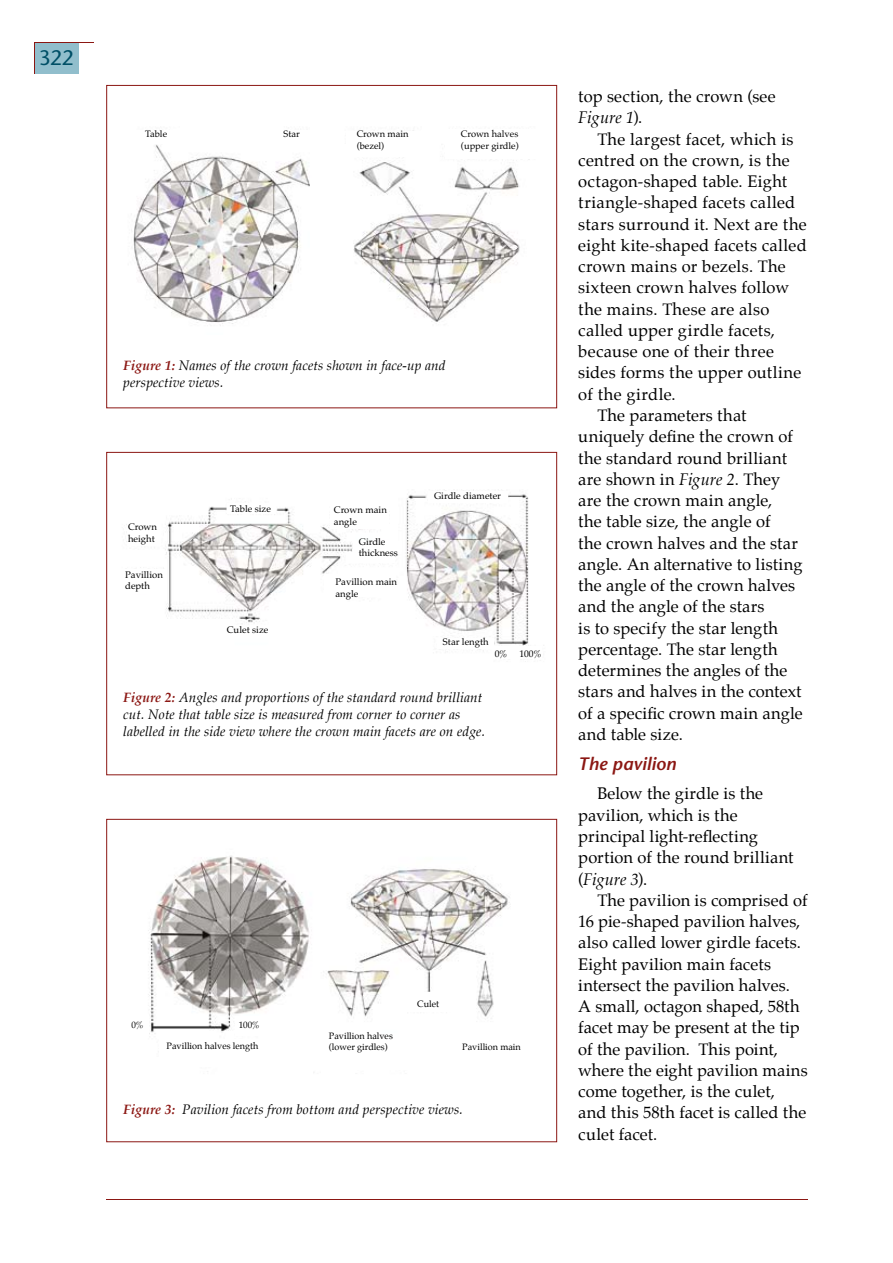
<style>
.page{position:relative;width:893px;height:1263px;background:#fff}
.page>*{position:absolute;margin:0;border:0;box-sizing:border-box;transform-origin:0 0}
.t1{font:21px "Stone Sans";color:#004f66}
.t2{font:italic 600 18px "Stone Sans";letter-spacing:.005em;color:#8b1713}
.t3{font:16.5px/21.3px "Palatino";letter-spacing:.01em;color:#000}
.t4{font:italic 13.5px/17px "Palatino";letter-spacing:.01em;color:#000}
.t5{font:9.6px/11.4px "Palatino";color:#000}
.t6{font:9.3px/11.2px "Palatino";color:#000}
.t7{font:9px/10.9px "Palatino";color:#000}
.s1{font-weight:700;color:#8b1713}
.s2{font-style:italic}
</style>
<div class="page">
<div style="left:34px;top:43px;width:45px;height:31px;background:#91becc"></div>
<hr style="left:34px;top:43px;width:60px;height:1px;background:#8b1713">
<hr style="left:34px;top:43px;width:1px;height:31px;background:#8b1713">
<hr style="left:106px;top:1199px;width:702px;height:1px;background:#8b1713">
<img style="left:148px;top:856px;width:362px;height:178px">
<div style="left:118px;top:1015px;width:31px;height:19px;background:#fff"></div>
<div style="left:427px;top:1030px;width:107px;height:30px;background:#fff"></div>
<div style="left:399px;top:993px;width:57px;height:19px;background:#fff"></div>
<div style="left:235px;top:1016px;width:30px;height:19px;background:#fff"></div>
<div style="left:106px;top:819px;width:451px;height:323px;border:1px solid #8b1713"></div>
<img style="left:126px;top:489px;width:403px;height:162px">
<div style="left:227px;top:503px;width:49px;height:11px;background:#fff"></div>
<div style="left:127px;top:522px;width:34px;height:24px;background:#fff"></div>
<div style="left:119px;top:569px;width:46px;height:25px;background:#fff"></div>
<div style="left:428px;top:491px;width:79px;height:11px;background:#fff"></div>
<div style="left:330px;top:507px;width:59px;height:22px;background:#fff"></div>
<div style="left:325px;top:575px;width:71px;height:22px;background:#fff"></div>
<div style="left:224px;top:625px;width:54px;height:11px;background:#fff"></div>
<div style="left:353px;top:542px;width:49px;height:10px;background:#fff"></div>
<div style="left:346px;top:552px;width:49px;height:10px;background:#fff"></div>
<div style="left:438px;top:638px;width:56px;height:11px;background:#fff"></div>
<div style="left:492px;top:647px;width:50px;height:12px;background:#fff"></div>
<div style="left:106px;top:452px;width:451px;height:323px;border:1px solid #8b1713"></div>
<img style="left:133px;top:128px;width:397px;height:198px">
<div style="left:134px;top:130px;width:55px;height:13px;background:#fff"></div>
<div style="left:272px;top:131px;width:55px;height:13px;background:#fff"></div>
<div style="left:346px;top:131px;width:80px;height:26px;background:#fff"></div>
<div style="left:445px;top:129px;width:93px;height:30px;background:#fff"></div>
<div style="left:106px;top:85px;width:451px;height:323px;border:1px solid #8b1713"></div>
<p class="t1" style="left:39px;top:45px;width:37px">322</p>
<p class="t6" style="left:145px;top:129px;width:23px">Table</p>
<p class="t6" style="left:283px;top:129px;width:18px">Star</p>
<p class="t6" style="left:357px;top:129px;width:53px">Crown main (bezel)</p>
<p class="t6" style="left:461px;top:129px;width:59px">Crown halves (upper girdle)</p>
<p class="t4" style="left:123px;top:358px;width:324px"><span class="s1">Figure 1:</span> Names of the crown facets shown in face-up and perspective views.</p>
<p class="t5" style="left:128px;top:522px;width:31px">Crown height</p>
<p class="t5" style="left:125px;top:569px;width:39px">Pavillion depth</p>
<p class="t5" style="left:230px;top:503px;width:42px">Table size</p>
<p class="t5" style="left:227px;top:625px;width:43px">Culet size</p>
<p class="t5" style="left:334px;top:505px;width:54px">Crown main angle</p>
<p class="t5" style="left:359px;top:537px;width:41px">Girdle thickness</p>
<p class="t5" style="left:336px;top:577px;width:63px">Pavillion main angle</p>
<p class="t5" style="left:434px;top:491px;width:68px">Girdle diameter</p>
<p class="t5" style="left:443px;top:637px;width:47px">Star length</p>
<p class="t5" style="left:495px;top:648px;width:48px">0% 100%</p>
<p class="t4" style="left:123px;top:690px;width:363px"><span class="s1">Figure 2:</span> Angles and proportions of the standard round brilliant cut. Note that table size is measured from corner to corner as labelled in the side view where the crown main facets are on edge.</p>
<p class="t7" style="left:131px;top:1020px;width:14px">0%</p>
<p class="t7" style="left:239px;top:1020px;width:23px">100%</p>
<p class="t7" style="left:167px;top:1042px;width:93px">Pavillion halves length</p>
<p class="t7" style="left:329px;top:1031px;width:65px">Pavillion halves (lower girdles)</p>
<p class="t7" style="left:417px;top:999px;width:23px">Culet</p>
<p class="t7" style="left:462px;top:1043px;width:60px">Pavillion main</p>
<p class="t4" style="left:123px;top:1102px;width:341px"><span class="s1">Figure 3:</span> Pavilion facets from bottom and perspective views.</p>
<p class="t3" style="left:578px;top:87px;width:199px">top section, the crown (see<br><span class="s2">Figure 1</span>).</p>
<p class="t3" style="left:597px;top:130px;width:198px">The largest facet, which is</p>
<p class="t3" style="left:578px;top:151px;width:213px">centred on the crown, is the</p>
<p class="t3" style="left:578px;top:172px;width:210px">octagon-shaped table. Eight</p>
<p class="t3" style="left:578px;top:193px;width:218px">triangle-shaped facets called</p>
<p class="t3" style="left:578px;top:215px;width:230px">stars surround it. Next are the</p>
<p class="t3" style="left:578px;top:236px;width:230px">eight kite-shaped facets called</p>
<p class="t3" style="left:578px;top:257px;width:209px">crown mains or bezels. The</p>
<p class="t3" style="left:578px;top:279px;width:212px">sixteen crown halves follow</p>
<p class="t3" style="left:578px;top:300px;width:193px">the mains. These are also</p>
<p class="t3" style="left:578px;top:321px;width:198px">called upper girdle facets,</p>
<p class="t3" style="left:578px;top:342px;width:197px">because one of their three</p>
<p class="t3" style="left:578px;top:364px;width:224px">sides forms the upper outline</p>
<p class="t3" style="left:578px;top:385px;width:99px">of the girdle.</p>
<p class="t3" style="left:597px;top:406px;width:151px">The parameters that</p>
<p class="t3" style="left:578px;top:427px;width:216px">uniquely define the crown of</p>
<p class="t3" style="left:578px;top:449px;width:210px">the standard round brilliant</p>
<p class="t3" style="left:578px;top:470px;width:203px">are shown in <span class="s2">Figure 2</span>. They</p>
<p class="t3" style="left:578px;top:491px;width:196px">are the crown main angle,</p>
<p class="t3" style="left:578px;top:512px;width:194px">the table size, the angle of</p>
<p class="t3" style="left:578px;top:534px;width:221px">the crown halves and the star</p>
<p class="t3" style="left:578px;top:555px;width:226px">angle. An alternative to listing</p>
<p class="t3" style="left:578px;top:576px;width:218px">the angle of the crown halves</p>
<p class="t3" style="left:578px;top:597px;width:188px">and the angle of the stars</p>
<p class="t3" style="left:578px;top:619px;width:201px">is to specify the star length</p>
<p class="t3" style="left:578px;top:640px;width:201px">percentage. The star length</p>
<p class="t3" style="left:578px;top:661px;width:211px">determines the angles of the</p>
<p class="t3" style="left:578px;top:682px;width:225px">stars and halves in the context</p>
<p class="t3" style="left:578px;top:704px;width:226px">of a specific crown main angle</p>
<p class="t3" style="left:578px;top:725px;width:106px">and table size.</p>
<p class="t2" style="left:578px;top:753px;width:99px">The pavilion</p>
<p class="t3" style="left:578px;top:784px;width:217px;text-indent:19px">Below the girdle is the pavilion, which is the principal light-reflecting portion of the round brilliant (<span class="s2">Figure 3</span>).</p>
<p class="t3" style="left:578px;top:891px;width:231px;text-indent:19px">The pavilion is comprised of<br>16 pie-shaped pavilion halves, also called lower girdle facets.<br>Eight pavilion main facets intersect the pavilion halves.<br>A small, octagon shaped, 58th facet may be present at the tip of the pavilion. This point, where the eight pavilion mains come together, is the culet,<br>and this 58th facet is called the culet facet.</p>
</div>
